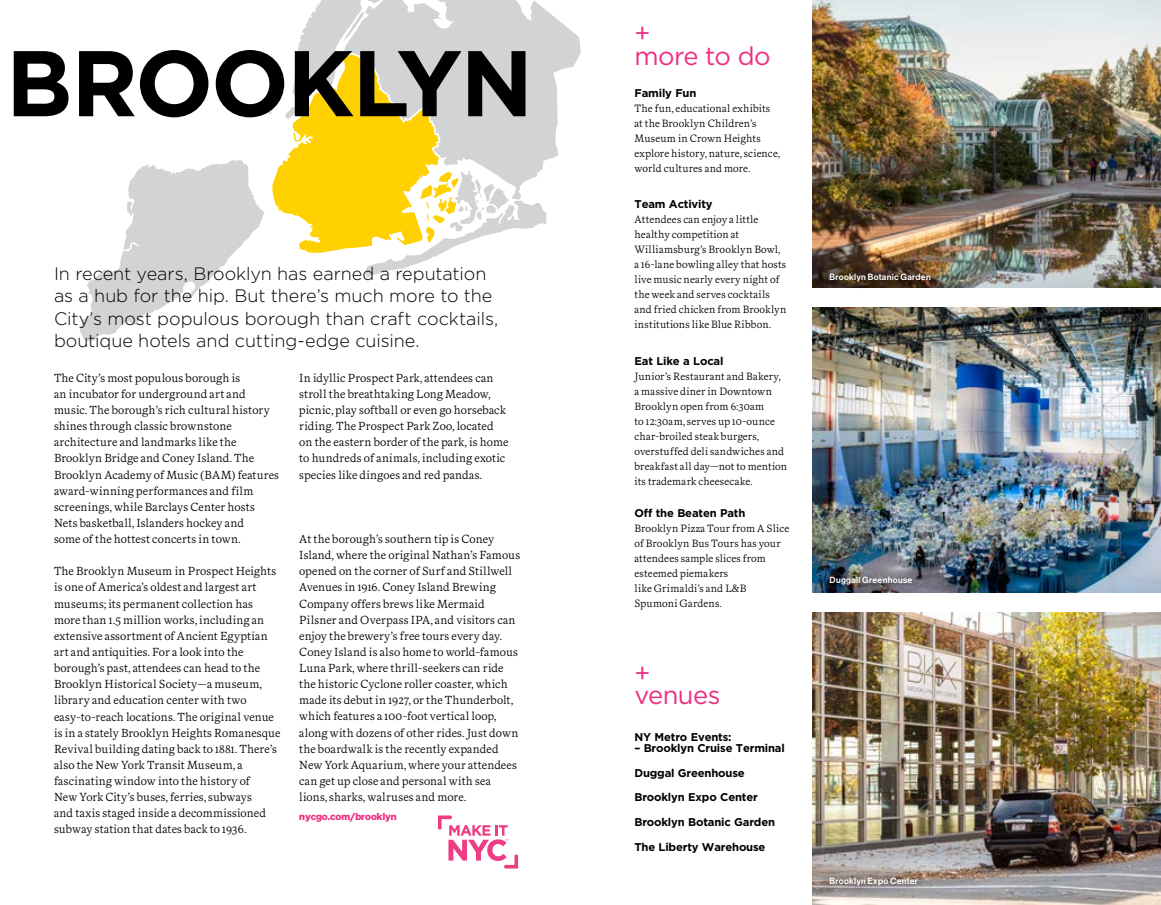
<style>
.page{position:relative;width:1161px;height:905px;background:#fff}
.page>*{position:absolute;margin:0;border:0;box-sizing:border-box;transform-origin:0 0}
.t1{font:700 93px "Gotham";letter-spacing:-.02em;color:#000}
.t2{font:25.5px/22.5px "Gotham";letter-spacing:-.02em;color:#ee2e82}
.t3{font:300 18px/22.5px "Gotham";letter-spacing:-.005em;color:#000}
.t4{font:11.7px/16px "Superior Text Light Alpha";letter-spacing:.015em;color:#000}
.t5{font:700 11.25px/24.8px "Gotham";letter-spacing:-.015em;color:#000}
.t6{font:10.5px/15px "Superior Text Light Alpha";letter-spacing:.015em;color:#000}
.t7{font:700 10.2px "NYC Sans";color:#ee2e82}
.t8{font:500 9px "NYC Sans";letter-spacing:.035em;color:#fff}
</style>
<div class="page">
<img style="left:812px;top:612px;width:349px;height:292px">
<img style="left:812px;top:307px;width:349px;height:285px">
<img style="left:812px;top:0;width:349px;height:287px">
<svg style="left:547px;top:11px;width:34px;height:149px"></svg>
<svg style="left:79px;top:0;width:468px;height:341px"></svg>
<div style="left:825px;top:269px;width:115px;height:23px;background:#000;opacity:.2"></div>
<div style="left:824px;top:571px;width:96px;height:21px;background:#000;opacity:.2"></div>
<div style="left:819px;top:867px;width:109px;height:29px;background:#000;opacity:.2"></div>
<svg style="left:438px;top:815px;width:80px;height:53px"></svg>
<h2 class="t2" style="left:634px;top:21px;width:138px">+<br>more to do</h2>
<h1 class="t1" style="left:6px;top:22px;width:529px">BROOKLYN</h1>
<p class="t5" style="left:635px;top:80px;width:63px">Family Fun</p>
<p class="t6" style="left:635px;top:101px;width:147px">The fun, educational exhibits at the Brooklyn Children’s<br>Museum in Crown Heights explore history, nature, science, world cultures and more.</p>
<p class="t5" style="left:635px;top:192px;width:80px">Team Activity</p>
<p class="t6" style="left:635px;top:212px;width:154px">Attendees can enjoy a little healthy competition at<br>Williamsburg’s Brooklyn Bowl, a 16-lane bowling alley that hosts live music nearly every night of the week and serves cocktails and fried chicken from Brooklyn institutions like Blue Ribbon.</p>
<p class="t5" style="left:635px;top:348px;width:90px">Eat Like a Local</p>
<p class="t6" style="left:635px;top:369px;width:154px">Junior’s Restaurant and Bakery, a massive diner in Downtown<br>Brooklyn open from 6:30am<br>to 12:30am, serves up 10-ounce char-broiled steak burgers, overstuffed deli sandwiches and breakfast all day—not to mention its trademark cheesecake.</p>
<p class="t5" style="left:635px;top:500px;width:112px">Off the Beaten Path</p>
<p class="t6" style="left:635px;top:521px;width:156px">Brooklyn Pizza Tour from A Slice of Brooklyn Bus Tours has your attendees sample slices from esteemed piemakers<br>like Grimaldi’s and L&amp;B<br>Spumoni Gardens.</p>
<h3 class="t3" style="left:54px;top:261px;width:446px">In recent years, Brooklyn has earned a reputation as a hub for the hip. But there’s much more to the City’s most populous borough than craft cocktails, boutique hotels and cutting-edge cuisine.</h3>
<p class="t8" style="left:830px;top:272px;width:103px">Brooklyn Botanic Garden</p>
<p class="t4" style="left:299px;top:370px;width:211px">In idyllic Prospect Park, attendees can stroll the breathtaking Long Meadow, picnic, play softball or even go horseback riding. The Prospect Park Zoo, located on the eastern border of the park, is home to hundreds of animals, including exotic species like dingoes and red pandas.</p>
<p class="t4" style="left:54px;top:370px;width:227px">The City’s most populous borough is<br>an incubator for underground art and music. The borough’s rich cultural history shines through classic brownstone architecture and landmarks like the Brooklyn Bridge and Coney Island. The Brooklyn Academy of Music (BAM) features award-winning performances and film screenings, while Barclays Center hosts Nets basketball, Islanders hockey and<br>some of the hottest concerts in town.</p>
<p class="t4" style="left:54px;top:563px;width:228px">The Brooklyn Museum in Prospect Heights is one of America’s oldest and largest art museums; its permanent collection has more than 1.5 million works, including an extensive assortment of Ancient Egyptian art and antiquities. For a look into the borough’s past, attendees can head to the Brooklyn Historical Society—a museum, library and education center with two easy-to-reach locations. The original venue is in a stately Brooklyn Heights Romanesque Revival building dating back to 1881. There’s also the New York Transit Museum, a fascinating window into the history of<br>New York City’s buses, ferries, subways<br>and taxis staged inside a decommissioned subway station that dates back to 1936.</p>
<p class="t4" style="left:299px;top:531px;width:223px">At the borough’s southern tip is Coney Island, where the original Nathan’s Famous opened on the corner of Surf and Stillwell Avenues in 1916. Coney Island Brewing Company offers brews like Mermaid Pilsner and Overpass IPA, and visitors can enjoy the brewery’s free tours every day.<br>Coney Island is also home to world-famous Luna Park, where thrill-seekers can ride the historic Cyclone roller coaster, which made its debut in 1927, or the Thunderbolt, which features a 100-foot vertical loop, along with dozens of other rides. Just down the boardwalk is the recently expanded New York Aquarium, where your attendees can get up close and personal with sea lions, sharks, walruses and more.</p>
<p class="t7" style="left:299px;top:810px;width:99px">nycgo.com/brooklyn</p>
<p class="t8" style="left:830px;top:575px;width:84px">Duggall Greenhouse</p>
<h2 class="t2" style="left:634px;top:661px;width:87px">+ venues</h2>
<p class="t5" style="left:634px;top:724px;width:99px">NY Metro Events:</p>
<p class="t5" style="left:634px;top:735px;width:152px">– Brooklyn Cruise Terminal</p>
<p class="t5" style="left:634px;top:760px;width:112px">Duggal Greenhouse</p>
<p class="t5" style="left:634px;top:785px;width:125px">Brooklyn Expo Center</p>
<p class="t5" style="left:634px;top:809px;width:142px">Brooklyn Botanic Garden<br>The Liberty Warehouse</p>
<p class="t8" style="left:830px;top:875px;width:90px">Brooklyn Expo Center</p>
</div>
